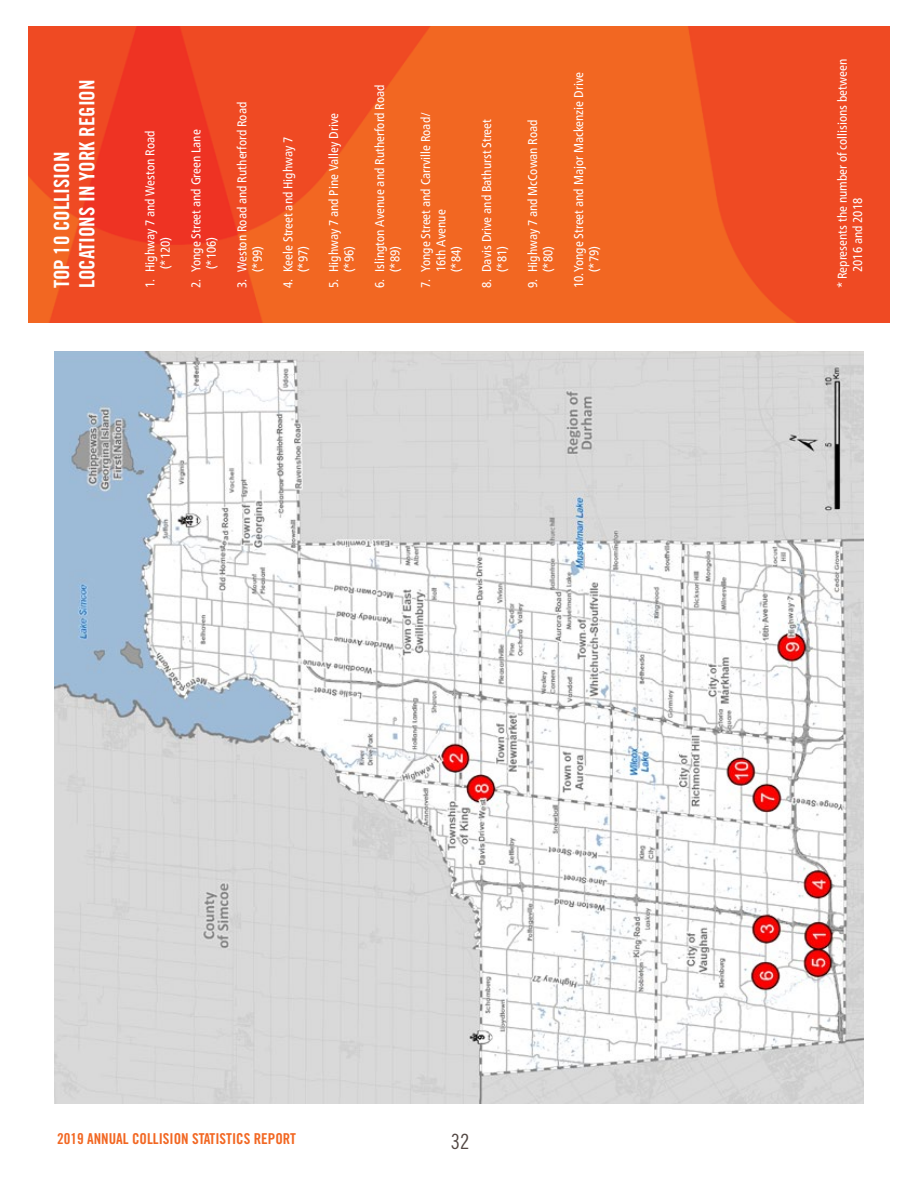
<style>
.page{position:relative;width:918px;height:1188px;background:#fff}
.page>*{position:absolute;margin:0;border:0;box-sizing:border-box;transform-origin:0 0}
.t1{font:21px/25.2px "Trade Gothic LT Pro Bd Cn 20";color:#fff}
.t2{font:21px "Trade Gothic LT Pro Cn 18";color:#524743}
.t3{font:15px "Trade Gothic LT Pro Bd Cn 20";color:#f26722}
.t4{font:condensed 12.75px/15.3px "Frutiger Neue LT Pro";color:#fff}
</style>
<div class="page">
<img style="left:28px;top:26px;width:862px;height:297px">
<img style="left:54px;top:352px;width:810px;height:752px">
<h2 class="t1" style="left:49px;top:288px;width:210px;rotate:-90deg">TOP 10 COLLISION<br>LOCATIONS IN YORK REGION</h2>
<p class="t4" style="left:143px;top:269px;width:141px;text-indent:-19px;rotate:-90deg">1. Highway 7 and Weston Road (*120)</p>
<p class="t4" style="left:188px;top:269px;width:142px;text-indent:-19px;rotate:-90deg">2. Yonge Street and Green Lane (*106)</p>
<p class="t4" style="left:234px;top:272px;width:172px;text-indent:-16px;rotate:-90deg">3. Weston Road and Rutherford Road (*99)</p>
<p class="t4" style="left:280px;top:272px;width:137px;text-indent:-16px;rotate:-90deg">4. Keele Street and Highway 7 (*97)</p>
<p class="t4" style="left:326px;top:272px;width:160px;text-indent:-16px;rotate:-90deg">5. Highway 7 and Pine Valley Drive (*96)</p>
<p class="t4" style="left:372px;top:272px;width:189px;text-indent:-16px;rotate:-90deg">6. Islington Avenue and Rutherford Road (*89)</p>
<p class="t4" style="left:418px;top:272px;width:162px;text-indent:-16px;rotate:-90deg">7. Yonge Street and Carrville Road/<br>16th Avenue<br>(*84)</p>
<p class="t4" style="left:479px;top:272px;width:155px;text-indent:-16px;rotate:-90deg">8. Davis Drive and Bathurst Street (*81)</p>
<p class="t4" style="left:525px;top:272px;width:154px;text-indent:-16px;rotate:-90deg">9. Highway 7 and McCowan Road (*80)</p>
<p class="t4" style="left:571px;top:272px;width:202px;text-indent:-16px;rotate:-90deg">10.Yonge Street and Major Mackenzie Drive (*79)</p>
<p class="t4" style="left:835px;top:272px;width:215px;text-indent:-16px;rotate:-90deg">* Represents the number of collisions between<br>2016 and 2018</p>
<p class="t3" style="left:57px;top:1130px;width:240px">2019 ANNUAL COLLISION STATISTICS REPORT</p>
<h1 class="t2" style="left:451px;top:1129px;width:20px">32</h1>
</div>
